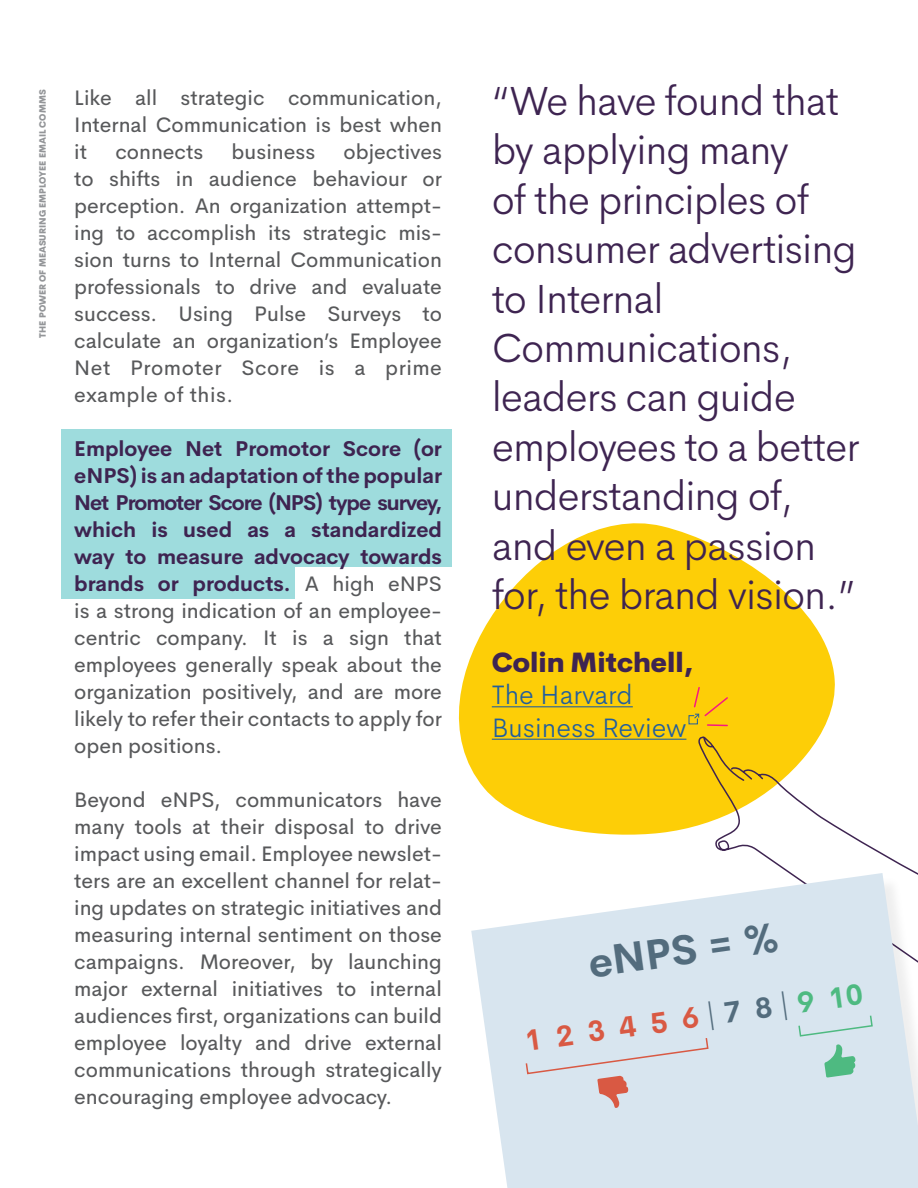
<style>
.page{position:relative;width:918px;height:1188px;background:#fff}
.page>*{position:absolute;margin:0;border:0;box-sizing:border-box;transform-origin:0 0}
.t1{font:700 41.4px "Cerebri Sans Pro";color:#536c7d}
.t2{font:300 41.1px/49.3px "Cerebri Sans Pro";letter-spacing:-.025em;color:#3e2451}
.t3{font:700 28.95px "Cerebri Sans Pro";color:#d95943}
.t4{font:300 27px/32.4px "Cerebri Sans Pro";color:#215e9e}
.t5{font:800 27px "Cerebri Sans Pro";color:#3e2451}
.t6{font:21px/27px "Cerebri Sans Pro";color:#58595b;text-align:justify}
.t7{font:800 9px "Cerebri Sans Pro";color:#939598}
.s1{font-weight:700;color:#3e2451}
.s2{font-weight:300;font-size:32.25px;color:#536c7d}
.s3{color:#536c7d}
.s4{color:#4eba81}
</style>
<div class="page">
<div style="left:61px;top:553px;width:234px;height:45px;background:#9edcdd"></div>
<div style="left:61px;top:429px;width:391px;height:137px;background:#9edcdd"></div>
<svg style="left:401px;top:523px;width:434px;height:312px;fill:#fdce07"></svg>
<hr style="left:492px;top:706px;width:141px;height:1px;background:#215e9e">
<hr style="left:492px;top:739px;width:194px;height:1px;background:#215e9e">
<svg style="left:688px;top:686px;width:41px;height:41px;background:#f7bf12"></svg>
<svg style="left:698px;top:736px;width:220px;height:137px"></svg>
<svg style="left:471px;top:873px;width:447px;height:315px;fill:#d8e5ef"></svg>
<svg style="left:824px;top:1044px;width:32px;height:34px"></svg>
<svg style="left:525px;top:1036px;width:184px;height:72px;background:#d8dbe3"></svg>
<svg style="left:797px;top:1014px;width:77px;height:24px;background:#cde1e6"></svg>
<p class="t7" style="left:35px;top:338px;width:249px;rotate:-90deg">THE POWER OF MEASURING EMPLOYEE EMAIL COMMS</p>
<p class="t6" style="left:74px;top:82px;width:369px">Like all strategic communication, Internal Communication is best when it</p>
<p class="t6" style="left:74px;top:136px;width:369px;text-indent:269px">objectives to shifts in audience behaviour or perception. An organization attempt&shy;ing to accomplish its strategic mis&shy;sion turns to Internal Communication professionals to drive and evaluate success. Using Pulse Surveys to calculate an organization’s Employee Net Promoter Score is a prime example of this.</p>
<p class="t6" style="left:74px;top:433px;width:369px"><span class="s1">Employee Net Promotor Score (or eNPS) is an adaptation of the popular Net Promoter Score (NPS) type survey, which is used as a standardized way to measure advocacy towards brands or products.</span> A high eNPS is a strong indication of an employee&shy;centric company. It is a sign that employees generally speak about the organization positively, and are more likely to refer their contacts to apply for open positions.</p>
<p class="t6" style="left:74px;top:784px;width:369px">Beyond eNPS, communicators have many tools at their disposal to drive impact using email. Employee newslet&shy;ters are an excellent channel for relat&shy;ing updates on strategic initiatives and measuring internal sentiment on those campaigns. Moreover, by launching major external initiatives to internal audiences first, organizations can build employee loyalty and drive external communications through strategically encouraging employee advocacy.</p>
<p class="t6" style="left:115px;top:136px;width:89px">connects</p>
<p class="t6" style="left:232px;top:136px;width:85px">business</p>
<h2 class="t2" style="left:492px;top:73px;width:369px">“We have found that by applying many<br>of the principles of consumer advertising to Internal<br>Communications, leaders can guide employees to a better understanding of, and even a passion for, the brand vision.”</h2>
<p class="t5" style="left:492px;top:640px;width:202px">Colin Mitchell,</p>
<p class="t4" style="left:492px;top:676px;width:196px">The Harvard<br>Business Review</p>
<h1 class="t1" style="left:584px;top:930px;width:193px;rotate:-8deg">eNPS = %</h1>
<h3 class="t3" style="left:522px;top:1018px;width:343px;rotate:-8deg">1 2 3 4 5 6<span class="s2">|</span><span class="s3">7 8</span> <span class="s2">|</span><span class="s4">9 10</span></h3>
</div>
